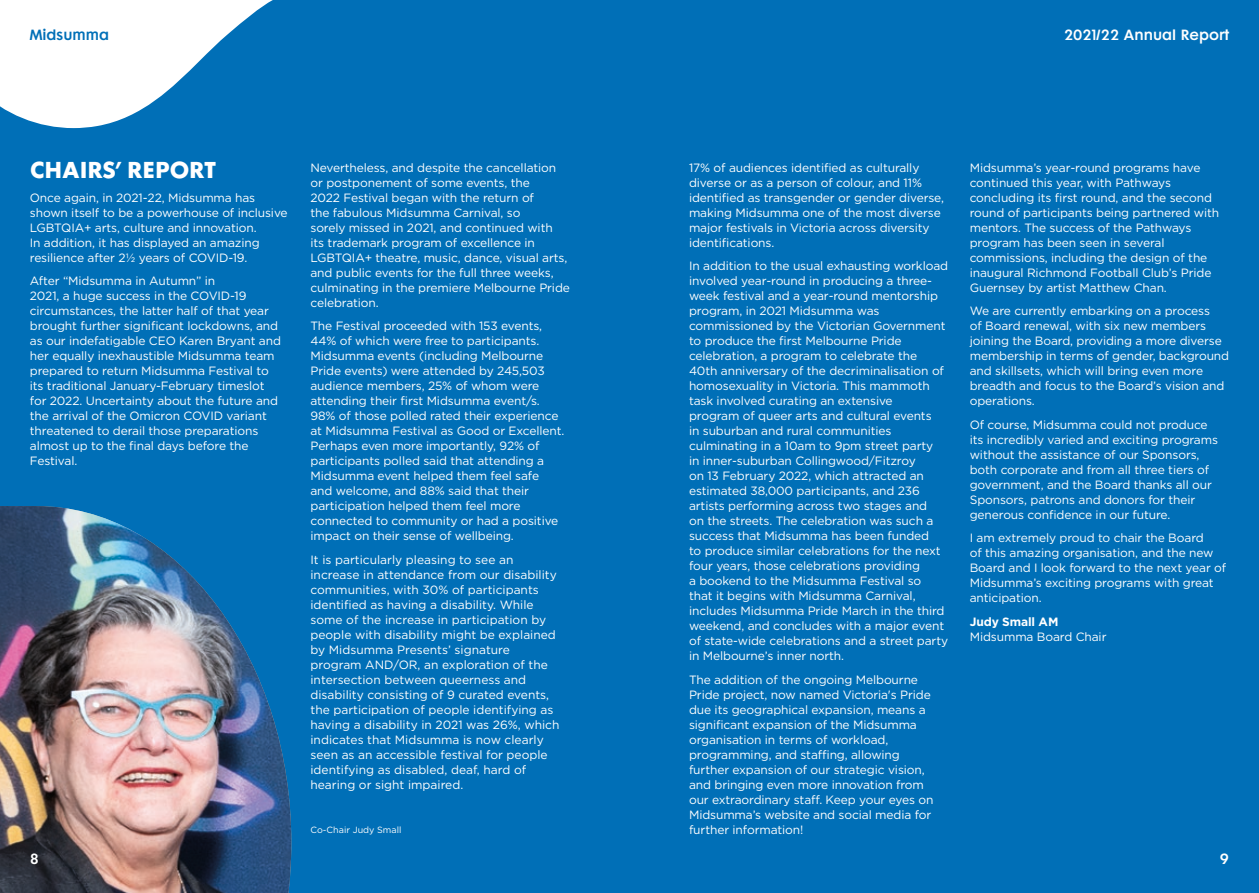
<style>
.page{position:relative;width:1259px;height:893px;background:#006fb7}
.page>*{position:absolute;margin:0;border:0;box-sizing:border-box;transform-origin:0 0}
.t1{font:21px "Futura Maxi CG Bold";letter-spacing:-.005em;color:#fff}
.t2{font:13.5px "Futura Maxi CG Demi";color:#fff}
.t3{font:13.5px "Futura Maxi CG Demi";color:#006fb7}
.Paragraph{font:12px/15px "Gotham";letter-spacing:-.01em;color:#fff}
.Credit{font:9px "Gotham";color:#fff}
.s1{font-weight:700}
</style>
<div class="page">
<svg style="left:0;top:0;width:273px;height:128px"></svg>
<img style="left:0;top:506px;width:291px;height:387px">
<p class="t3" style="left:30px;top:27px;width:81px">Midsumma</p>
<p class="t2" style="left:1064px;top:27px;width:167px">2021/22 Annual Report</p>
<p class="t1" style="left:30px;top:156px;width:187px">CHAIRS’ REPORT</p>
<p class="Paragraph" style="left:30px;top:190px;width:259px">Once again, in 2021-22, Midsumma has shown itself to be a powerhouse of inclusive LGBTQIA+ arts, culture and innovation.<br>In addition, it has displayed an amazing resilience after 2½ years of COVID-19.</p>
<p class="Paragraph" style="left:30px;top:273px;width:253px">After “Midsumma in Autumn” in<br>2021, a huge success in the COVID-19 circumstances, the latter half of that year brought further significant lockdowns, and as our indefatigable CEO Karen Bryant and her equally inexhaustible Midsumma team prepared to return Midsumma Festival to its traditional January-February timeslot for 2022. Uncertainty about the future and the arrival of the Omicron COVID variant threatened to derail those preparations almost up to the final days before the Festival.</p>
<p class="Paragraph" style="left:310px;top:160px;width:261px">Nevertheless, and despite the cancellation or postponement of some events, the<br>2022 Festival began with the return of<br>the fabulous Midsumma Carnival, so<br>sorely missed in 2021, and continued with<br>its trademark program of excellence in LGBTQIA+ theatre, music, dance, visual arts, and public events for the full three weeks, culminating in the premiere Melbourne Pride celebration.</p>
<p class="Paragraph" style="left:310px;top:318px;width:255px">The Festival proceeded with 153 events, 44% of which were free to participants.<br>Midsumma events (including Melbourne Pride events) were attended by 245,503 audience members, 25% of whom were attending their first Midsumma event/s.<br>98% of those polled rated their experience at Midsumma Festival as Good or Excellent.<br>Perhaps even more importantly, 92% of participants polled said that attending a Midsumma event helped them feel safe<br>and welcome, and 88% said that their participation helped them feel more connected to community or had a positive impact on their sense of wellbeing.</p>
<p class="Paragraph" style="left:310px;top:552px;width:250px">It is particularly pleasing to see an increase in attendance from our disability communities, with 30% of participants identified as having a disability. While some of the increase in participation by people with disability might be explained by Midsumma Presents’ signature program AND/OR, an exploration of the intersection between queerness and disability consisting of 9 curated events, the participation of people identifying as having a disability in 2021 was 26%, which indicates that Midsumma is now clearly seen as an accessible festival for people identifying as disabled, deaf, hard of hearing or sight impaired.</p>
<p class="Credit" style="left:310px;top:824px;width:92px">Co-Chair Judy Small</p>
<p class="Paragraph" style="left:689px;top:160px;width:256px">17% of audiences identified as culturally diverse or as a person of colour, and 11% identified as transgender or gender diverse, making Midsumma one of the most diverse major festivals in Victoria across diversity identifications.</p>
<p class="Paragraph" style="left:689px;top:258px;width:261px">In addition to the usual exhausting workload involved year-round in producing a three&shy;week festival and a year-round mentorship program, in 2021 Midsumma was commissioned by the Victorian Government to produce the first Melbourne Pride celebration, a program to celebrate the 40th anniversary of the decriminalisation of homosexuality in Victoria. This mammoth task involved curating an extensive<br>program of queer arts and cultural events<br>in suburban and rural communities culminating in a 10am to 9pm street party<br>in inner-suburban Collingwood/Fitzroy<br>on 13 February 2022, which attracted an estimated 38,000 participants, and 236 artists performing across two stages and<br>on the streets. The celebration was such a success that Midsumma has been funded<br>to produce similar celebrations for the next four years, those celebrations providing<br>a bookend to the Midsumma Festival so<br>that it begins with Midsumma Carnival, includes Midsumma Pride March in the third weekend, and concludes with a major event of state-wide celebrations and a street party in Melbourne’s inner north.</p>
<p class="Paragraph" style="left:689px;top:672px;width:246px">The addition of the ongoing Melbourne Pride project, now named Victoria's Pride due its geographical expansion, means a significant expansion of the Midsumma organisation in terms of workload, programming, and staffing, allowing further expansion of our strategic vision, and bringing even more innovation from our extraordinary staff. Keep your eyes on Midsumma’s website and social media for further information!</p>
<p class="Paragraph" style="left:969px;top:160px;width:251px">Midsumma’s year-round programs have continued this year, with Pathways concluding its first round, and the second round of participants being partnered with mentors. The success of the Pathways program has been seen in several commissions, including the design of the inaugural Richmond Football Club’s Pride Guernsey by artist Matthew Chan.</p>
<p class="Paragraph" style="left:969px;top:303px;width:261px">We are currently embarking on a process<br>of Board renewal, with six new members joining the Board, providing a more diverse membership in terms of gender, background and skillsets, which will bring even more breadth and focus to the Board’s vision and operations.</p>
<p class="Paragraph" style="left:969px;top:417px;width:250px">Of course, Midsumma could not produce its incredibly varied and exciting programs without the assistance of our Sponsors, both corporate and from all three tiers of government, and the Board thanks all our Sponsors, patrons and donors for their generous confidence in our future.</p>
<p class="Paragraph" style="left:969px;top:530px;width:258px">I am extremely proud to chair the Board<br>of this amazing organisation, and the new Board and I look forward to the next year of Midsumma’s exciting programs with great anticipation.</p>
<p class="Paragraph" style="left:969px;top:614px;width:138px"><span class="s1">Judy Small AM<br></span>Midsumma Board Chair</p>
<p class="t2" style="left:30px;top:850px;width:11px">8</p>
<p class="t2" style="left:1220px;top:850px;width:11px">9</p>
</div>
